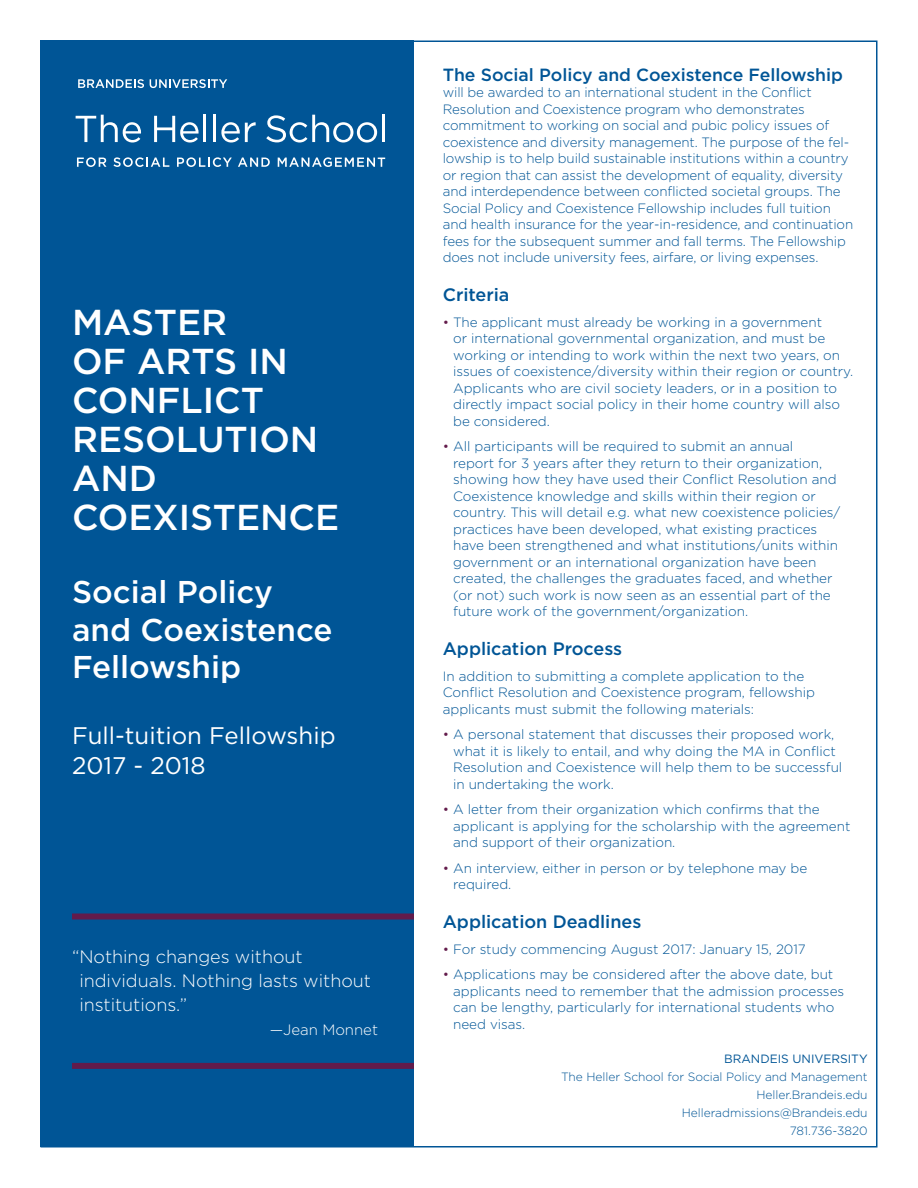
<style>
.page{position:relative;width:918px;height:1188px;background:#fff}
.page>*{position:absolute;margin:0;border:0;box-sizing:border-box;transform-origin:0 0}
.t1{font:500 36px/39px "Gotham";color:#fff}
.t2{font:500 31.5px/37.5px "Gotham";color:#fff}
.t3{font:24px/30px "Gotham";color:#fff}
.t4{font:300 18px/24px "Gotham";color:#fff}
.t5{font:500 18px "Gotham";color:#005596}
.t6{font:500 17.7px "Gotham";color:#005596}
.t7{font:300 15px "Gotham";color:#fff}
.t8{font:300 13.5px/16.5px "Gotham";color:#005596}
.t9{font:300 12px/18px "Gotham";color:#005596;text-align:right}
.t10{font:12px "Gotham";color:#005596}
.s1{color:#621b4b}
</style>
<div class="page">
<div style="left:40px;top:40px;width:374px;height:1108px;background:#005596"></div>
<svg style="left:78px;top:79px;width:66px;height:9px"></svg>
<svg style="left:150px;top:79px;width:77px;height:9px"></svg>
<svg style="left:77px;top:157px;width:29px;height:10px"></svg>
<svg style="left:114px;top:157px;width:55px;height:10px"></svg>
<svg style="left:177px;top:157px;width:55px;height:10px"></svg>
<svg style="left:238px;top:157px;width:32px;height:10px"></svg>
<svg style="left:278px;top:157px;width:107px;height:10px"></svg>
<svg style="left:76px;top:115px;width:65px;height:28px"></svg>
<svg style="left:154px;top:116px;width:45px;height:27px"></svg>
<hr style="left:203px;top:115px;width:3px;height:27px;background:#fff">
<hr style="left:213px;top:115px;width:3px;height:27px;background:#fff">
<svg style="left:221px;top:122px;width:35px;height:21px"></svg>
<svg style="left:266px;top:115px;width:111px;height:28px"></svg>
<hr style="left:382px;top:115px;width:3px;height:27px;background:#fff">
<div style="left:72px;top:914px;width:342px;height:6px;background:#621b4b"></div>
<div style="left:72px;top:1063px;width:342px;height:6px;background:#621b4b"></div>
<h1 class="t1" style="left:72px;top:302px;width:269px">MASTER<br>OF ARTS IN<br>CONFLICT<br>RESOLUTION<br>AND<br>COEXISTENCE</h1>
<h2 class="t2" style="left:72px;top:573px;width:262px">Social Policy and Coexistence<br>Fellowship</h2>
<h3 class="t3" style="left:72px;top:720px;width:265px">Full-tuition Fellowship<br>2017 - 2018</h3>
<h3 class="t4" style="left:79px;top:944px;width:293px;text-indent:-7px">“Nothing changes without individuals. Nothing lasts without institutions.”</h3>
<p class="t7" style="left:270px;top:1021px;width:110px">—Jean Monnet</p>
<h3 class="t6" style="left:443px;top:63px;width:402px">The Social Policy and Coexistence Fellowship</h3>
<p class="t8" style="left:443px;top:84px;width:412px">will be awarded to an international student in the Conflict Resolution and Coexistence program who demonstrates commitment to working on social and pubic policy issues of coexistence and diversity management. The purpose of the fel&shy;lowship is to help build sustainable institutions within a country or region that can assist the development of equality, diversity and interdependence between conflicted societal groups. The Social Policy and Coexistence Fellowship includes full tuition and health insurance for the year-in-residence, and continuation fees for the subsequent summer and fall terms. The Fellowship does not include university fees, airfare, or living expenses.</p>
<h3 class="t5" style="left:443px;top:283px;width:68px">Criteria</h3>
<p class="t8" style="left:453px;top:313px;width:402px;text-indent:-10px"><span class="s1">•</span> The applicant must already be working in a government<br>or international governmental organization, and must be working or intending to work within the next two years, on issues of coexistence/diversity within their region or country.<br>Applicants who are civil society leaders, or in a position to directly impact social policy in their home country will also be considered.</p>
<p class="t8" style="left:453px;top:438px;width:389px;text-indent:-10px"><span class="s1">•</span> All participants will be required to submit an annual<br>report for 3 years after they return to their organization, showing how they have used their Conflict Resolution and Coexistence knowledge and skills within their region or country. This will detail e.g. what new coexistence policies/ practices have been developed, what existing practices have been strengthened and what institutions/units within government or an international organization have been created, the challenges the graduates faced, and whether (or not) such work is now seen as an essential part of the future work of the government/organization.</p>
<h3 class="t5" style="left:443px;top:637px;width:181px">Application Process</h3>
<p class="t8" style="left:443px;top:667px;width:374px">In addition to submitting a complete application to the<br>Conflict Resolution and Coexistence program, fellowship applicants must submit the following materials:</p>
<p class="t8" style="left:453px;top:726px;width:391px;text-indent:-10px"><span class="s1">•</span> A personal statement that discusses their proposed work, what it is likely to entail, and why doing the MA in Conflict Resolution and Coexistence will help them to be successful in undertaking the work.</p>
<p class="t8" style="left:453px;top:801px;width:399px;text-indent:-10px"><span class="s1">•</span> A letter from their organization which confirms that the applicant is applying for the scholarship with the agreement and support of their organization.</p>
<p class="t8" style="left:453px;top:859px;width:356px;text-indent:-10px"><span class="s1">•</span> An interview, either in person or by telephone may be required.</p>
<h3 class="t5" style="left:443px;top:910px;width:200px">Application Deadlines</h3>
<p class="t8" style="left:443px;top:940px;width:365px"><span class="s1">•</span> For study commencing August 2017: January 15, 2017</p>
<p class="t8" style="left:453px;top:966px;width:393px;text-indent:-10px"><span class="s1">•</span> Applications may be considered after the above date, but applicants need to remember that the admission processes can be lengthy, particularly for international students who need visas.</p>
<p class="t10" style="left:724px;top:1051px;width:145px">BRANDEIS UNIVERSITY</p>
<p class="t9" style="left:561px;top:1067px;width:308px">The Heller School for Social Policy and Management<br>Heller.Brandeis.edu<br>Helleradmissions@Brandeis.edu<br>781.736-3820</p>
</div>
